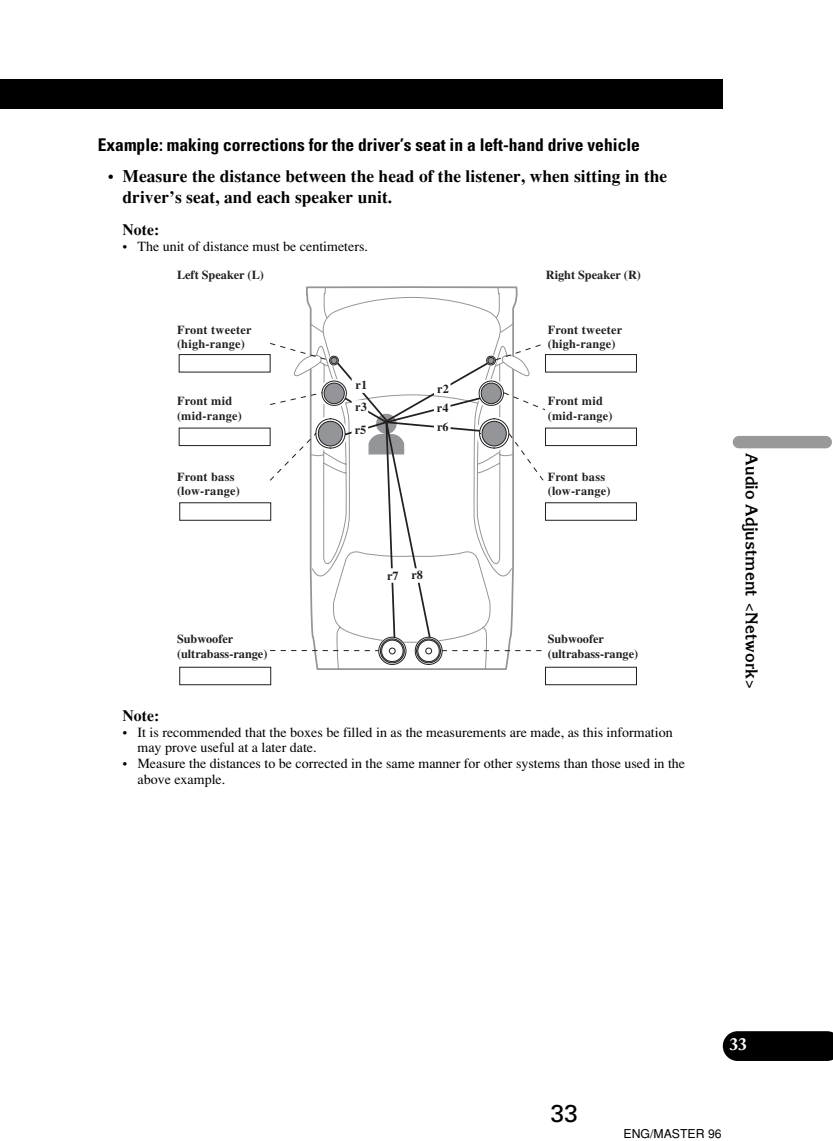
<style>
.page{position:relative;width:833px;height:1141px;background:#fff}
.page>*{position:absolute;margin:0;border:0;box-sizing:border-box;transform-origin:0 0}
.t1{font:24.5px "Univers";color:#000}
.t2{font:700 17.5px/21px "Times";color:#000}
.t3{font:700 condensed 17.5px "Univers";color:#000}
.t4{font:700 17.5px "Adobe Caslon";color:#fff}
.t5{font:700 16.62px "Korinna";color:#000}
.t6{font:700 15.75px "Times";color:#000}
.t7{font:14px/15.8px "Times";color:#000}
.t8{font:700 12.25px/14.9px "Times";letter-spacing:.02em;color:#231f20}
.t9{font:700 12.25px/14.9px "Times";color:#231f20}
.t10{font:12.25px "Helvetica";color:#000}
</style>
<div class="page">
<div style="left:98px;top:79px;width:625px;height:30px;background:#000"></div>
<svg style="left:270px;top:286px;width:271px;height:68px"></svg>
<svg style="left:178px;top:354px;width:459px;height:332px"></svg>
<div style="left:723px;top:1031px;width:110px;height:30px;background:#000"></div>
<div style="left:0;top:79px;width:98px;height:30px;background:#000"></div>
<div style="left:733px;top:436px;width:99px;height:12px;background:#999;border-radius:6px"></div>
<p class="t3" style="left:98px;top:138px;width:544px">Example: making corrections for the driver’s seat in a left-hand drive vehicle</p>
<p class="t2" style="left:123px;top:167px;width:546px;text-indent:-15px">• Measure the distance between the head of the listener, when sitting in the driver’s seat, and each speaker unit.</p>
<p class="t6" style="left:123px;top:224px;width:38px">Note:</p>
<p class="t7" style="left:123px;top:240px;width:247px">• The unit of distance must be centimeters.</p>
<p class="t9" style="left:177px;top:268px;width:88px">Left Speaker (L)</p>
<p class="t9" style="left:546px;top:268px;width:97px">Right Speaker (R)</p>
<p class="t8" style="left:177px;top:323px;width:76px">Front tweeter (high-range)</p>
<p class="t8" style="left:548px;top:323px;width:76px">Front tweeter (high-range)</p>
<p class="t8" style="left:177px;top:394px;width:67px">Front mid (mid-range)</p>
<p class="t8" style="left:355px;top:375px;width:14px;line-height:22.2px;text-align:justify">r1 r3 r5</p>
<p class="t8" style="left:437px;top:380px;width:13px;line-height:19.1px;text-align:justify">r2 r4 r6</p>
<p class="t8" style="left:548px;top:394px;width:67px">Front mid (mid-range)</p>
<p class="t8" style="left:177px;top:470px;width:64px">Front bass (low-range)</p>
<p class="t8" style="left:548px;top:470px;width:64px">Front bass (low-range)</p>
<p class="t8" style="left:387px;top:569px;width:37px">r7 r8</p>
<p class="t9" style="left:177px;top:632px;width:92px">Subwoofer (ultrabass-range)</p>
<p class="t9" style="left:548px;top:632px;width:92px">Subwoofer (ultrabass-range)</p>
<p class="t6" style="left:123px;top:710px;width:38px">Note:</p>
<p class="t7" style="left:137px;top:725px;width:537px;text-indent:-15px">• It is recommended that the boxes be filled in as the measurements are made, as this information may prove useful at a later date.</p>
<p class="t7" style="left:137px;top:757px;width:549px;text-indent:-15px">• Measure the distances to be corrected in the same manner for other systems than those used in the above example.</p>
<p class="t5" style="left:758px;top:453px;width:237px;rotate:90deg">Audio Adjustment &lt;Network&gt;</p>
<h1 class="t1" style="left:550px;top:1104px;width:29px">33</h1>
<p class="t4" style="left:730px;top:1037px;width:19px">33</p>
<p class="t10" style="left:624px;top:1129px;width:100px">ENG/MASTER 96</p>
</div>
